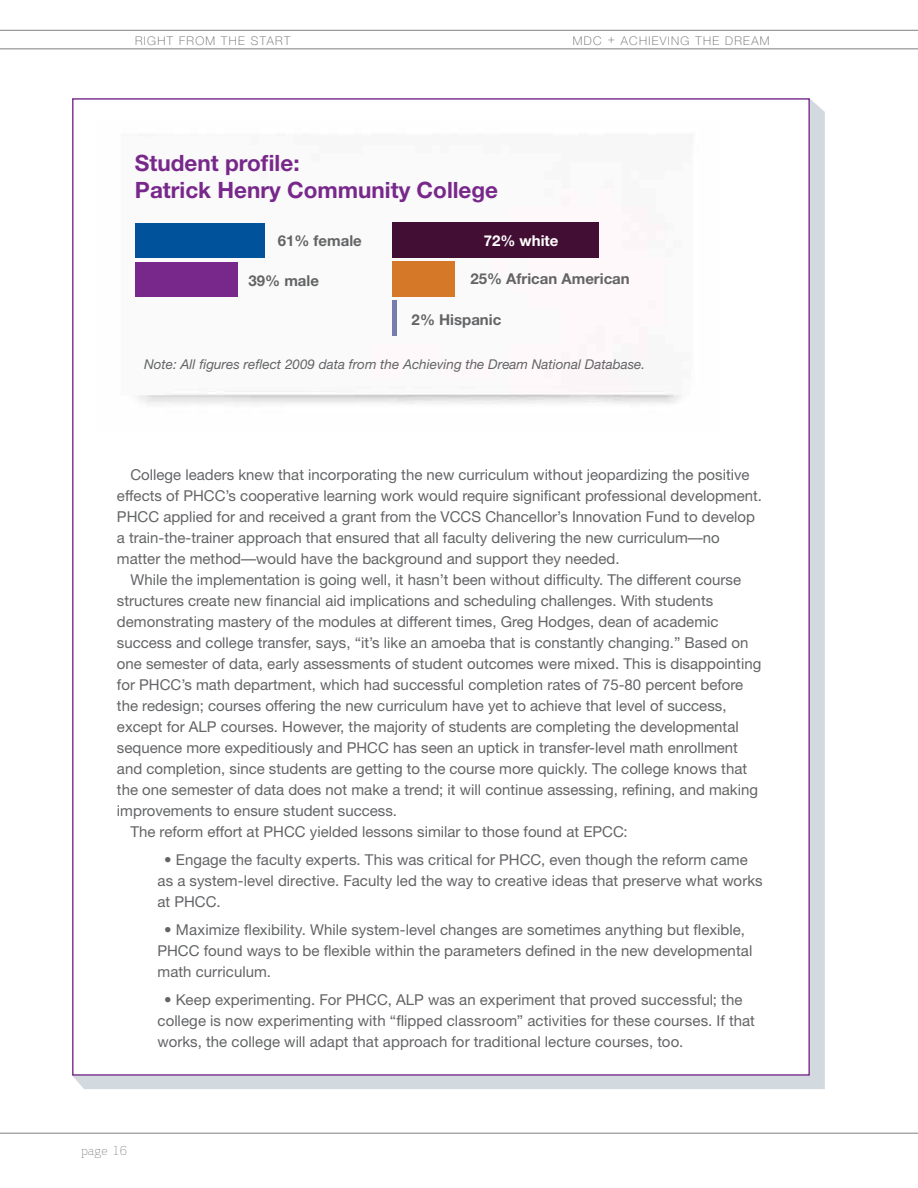
<style>
.page{position:relative;width:918px;height:1188px;background:#fff}
.page>*{position:absolute;margin:0;border:0;box-sizing:border-box;transform-origin:0 0}
.t1{font:700 22.5px/27px "Helvetica Neue";color:#78288b}
.t2{font:15px/21px "Helvetica Neue";color:#636466}
.t3{font:700 15px "Helvetica Neue";color:#636466}
.t4{font:700 15px "Helvetica Neue";color:#fff}
.t5{font:italic 13.5px "Helvetica Neue";color:#636466}
.t6{font:100 12px "Helvetica Neue";letter-spacing:.11em;color:#636466}
.t7{font:300 12px "Apex Serif";color:#636466}
</style>
<div class="page">
<hr style="left:0;top:49px;width:918px;height:1px;background:#7e8083">
<hr style="left:0;top:30px;width:918px;height:1px;background:#7e8083">
<hr style="left:0;top:1133px;width:918px;height:1px;background:#7e8083">
<div style="left:73px;top:99px;width:752px;height:990px;background:#d2dadf"></div>
<div style="left:72px;top:98px;width:738px;height:978px;background:#fff;border:1px solid #78288b"></div>
<img style="left:135px;top:223px;width:547px;height:181px">
<div style="left:135px;top:262px;width:103px;height:34px;background:#78288b"></div>
<div style="left:135px;top:224px;width:130px;height:34px;background:#00539b"></div>
<div style="left:392px;top:301px;width:5px;height:35px;background:#777cae"></div>
<div style="left:392px;top:262px;width:63px;height:35px;background:#d57827"></div>
<div style="left:392px;top:222px;width:207px;height:36px;background:#420e34"></div>
<p class="t6" style="left:135px;top:34px;width:157px">RIGHT FROM THE START</p>
<p class="t6" style="left:573px;top:34px;width:198px">MDC + ACHIEVING THE DREAM</p>
<h1 class="t1" style="left:135px;top:149px;width:365px">Student profile:<br>Patrick Henry Community College</h1>
<p class="t3" style="left:278px;top:231px;width:86px">61% female</p>
<p class="t3" style="left:249px;top:271px;width:72px">39% male</p>
<p class="t4" style="left:484px;top:231px;width:76px">72% white</p>
<p class="t3" style="left:470px;top:270px;width:161px">25% African American</p>
<p class="t3" style="left:412px;top:310px;width:91px">2% Hispanic</p>
<p class="t5" style="left:144px;top:357px;width:503px">Note: All figures reflect 2009 data from the Achieving the Dream National Database.</p>
<p class="t2" style="left:117px;top:464px;width:647px;text-indent:14px">College leaders knew that incorporating the new curriculum without jeopardizing the positive effects of PHCC’s cooperative learning work would require significant professional development.<br>PHCC applied for and received a grant from the VCCS Chancellor’s Innovation Fund to develop a train-the-trainer approach that ensured that all faculty delivering the new curriculum—no matter the method—would have the background and support they needed.</p>
<p class="t2" style="left:130px;top:569px;width:612px">While the implementation is going well, it hasn’t been without difficulty. The different course</p>
<p class="t2" style="left:117px;top:590px;width:598px">structures create new financial aid implications and scheduling challenges. With students</p>
<p class="t2" style="left:117px;top:611px;width:603px">demonstrating mastery of the modules at different times, Greg Hodges, dean of academic</p>
<p class="t2" style="left:117px;top:632px;width:633px">success and college transfer, says, “it’s like an amoeba that is constantly changing.” Based on</p>
<p class="t2" style="left:117px;top:653px;width:646px">one semester of data, early assessments of student outcomes were mixed. This is disappointing</p>
<p class="t2" style="left:117px;top:674px;width:628px">for PHCC’s math department, which had successful completion rates of 75-80 percent before</p>
<p class="t2" style="left:117px;top:695px;width:611px">the redesign; courses offering the new curriculum have yet to achieve that level of success,</p>
<p class="t2" style="left:117px;top:716px;width:623px">except for ALP courses. However, the majority of students are completing the developmental</p>
<p class="t2" style="left:117px;top:737px;width:622px">sequence more expeditiously and PHCC has seen an uptick in transfer-level math enrollment</p>
<p class="t2" style="left:117px;top:758px;width:632px">and completion, since students are getting to the course more quickly. The college knows that</p>
<p class="t2" style="left:117px;top:779px;width:643px">the one semester of data does not make a trend; it will continue assessing, refining, and making</p>
<p class="t2" style="left:117px;top:800px;width:282px">improvements to ensure student success.</p>
<p class="t2" style="left:130px;top:821px;width:499px">The reform effort at PHCC yielded lessons similar to those found at EPCC:</p>
<p class="t2" style="left:157px;top:849px;width:607px;text-indent:7px">• Engage the faculty experts. This was critical for PHCC, even though the reform came as a system-level directive. Faculty led the way to creative ideas that preserve what works at PHCC.</p>
<p class="t2" style="left:157px;top:919px;width:596px;text-indent:7px">• Maximize flexibility. While system-level changes are sometimes anything but flexible,<br>PHCC found ways to be flexible within the parameters defined in the new developmental math curriculum.</p>
<p class="t2" style="left:157px;top:989px;width:599px;text-indent:7px">• Keep experimenting. For PHCC, ALP was an experiment that proved successful; the college is now experimenting with “flipped classroom” activities for these courses. If that works, the college will adapt that approach for traditional lecture courses, too.</p>
<p class="t7" style="left:81px;top:1143px;width:48px">page 16</p>
</div>
